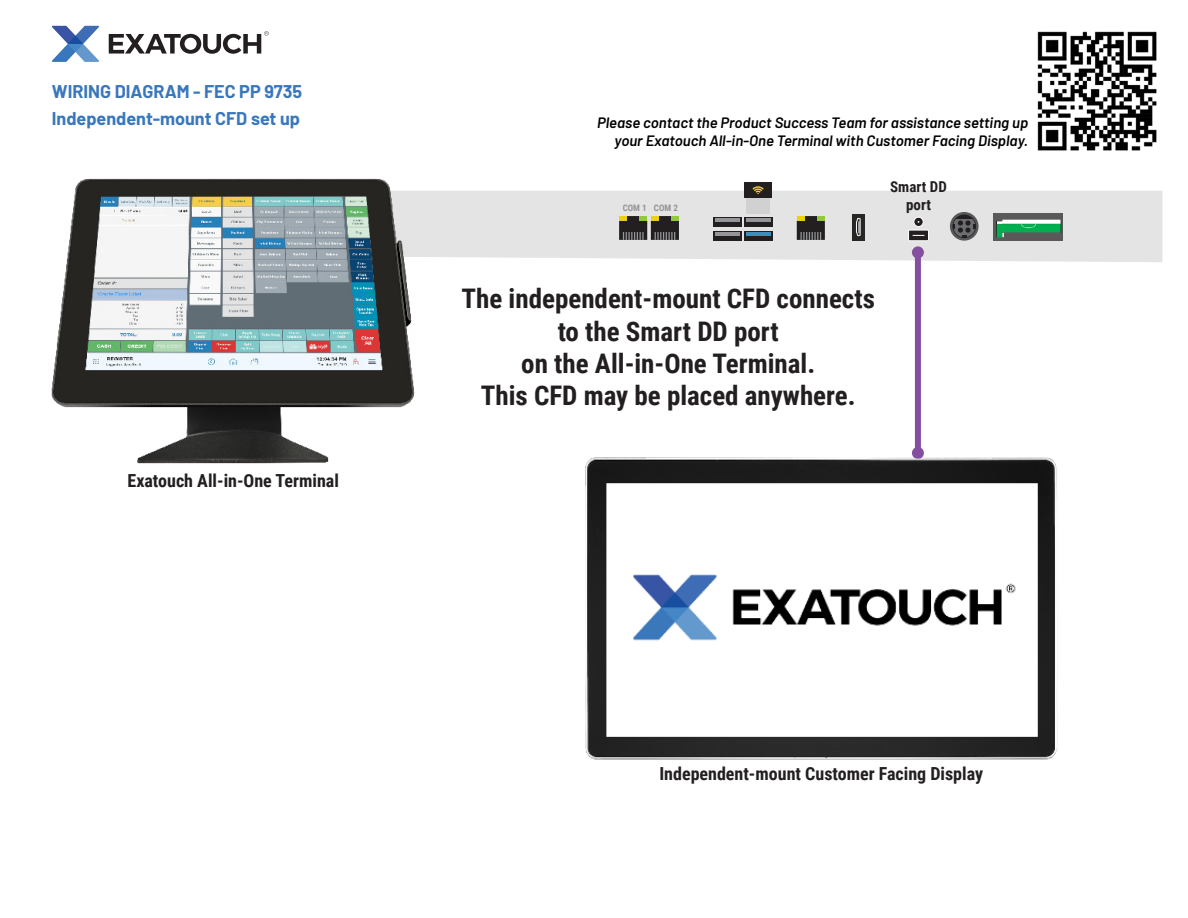
<style>
.page{position:relative;width:1188px;height:918px;background:#fff}
.page>*{position:absolute;margin:0;border:0;box-sizing:border-box;transform-origin:0 0}
.t1{font:700 27px/32.4px "Roboto Condensed";color:#231f20;text-align:center}
.t2{font:700 18px "Roboto Condensed";color:#231f20}
.t3{font:700 18px "Barlow";color:#3977bc}
.t4{font:italic 600 15px/18px "Barlow";color:#000;text-align:right}
.t5{font:700 15px/18px "Roboto Condensed";color:#231f20;text-align:center}
.t6{font:700 9px "Roboto Condensed";color:#939598}
</style>
<div class="page">
<div style="left:441px;top:191px;width:721px;height:71px;background:#e4e4e4"></div>
<svg style="left:109px;top:31px;width:160px;height:23px"></svg>
<svg style="left:52px;top:26px;width:47px;height:36px"></svg>
<div style="left:950px;top:212px;width:29px;height:29px;border:3px solid #57585a;border-radius:50%"></div>
<svg style="left:951px;top:213px;width:27px;height:27px"></svg>
<svg style="left:619px;top:216px;width:60px;height:24px"></svg>
<div style="left:651px;top:216px;width:8px;height:5px;background:#ebd115"></div>
<div style="left:671px;top:216px;width:8px;height:5px;background:#94c83c"></div>
<div style="left:852px;top:214px;width:13px;height:26px;background:#272826"></div>
<svg style="left:856px;top:218px;width:5px;height:18px"></svg>
<svg style="left:909px;top:230px;width:20px;height:11px"></svg>
<div style="left:908px;top:230px;width:21px;height:11px;border:1px solid #fff"></div>
<svg style="left:914px;top:217px;width:9px;height:10px"></svg>
<div style="left:914px;top:217px;width:10px;height:10px;border:1px solid #fff;border-radius:50%"></div>
<img style="left:994px;top:213px;width:69px;height:28px">
<svg style="left:797px;top:216px;width:28px;height:24px"></svg>
<div style="left:817px;top:216px;width:8px;height:5px;background:#94c83c"></div>
<div style="left:744px;top:217px;width:29px;height:10px;background:#231f20"></div>
<hr style="left:746px;top:218px;width:25px;height:4px;background:#939598">
<div style="left:744px;top:231px;width:29px;height:10px;background:#231f20"></div>
<hr style="left:746px;top:232px;width:25px;height:4px;background:#3d8ebc">
<div style="left:713px;top:217px;width:29px;height:10px;background:#231f20"></div>
<hr style="left:715px;top:218px;width:25px;height:4px;background:#939598">
<div style="left:713px;top:231px;width:29px;height:10px;background:#231f20"></div>
<hr style="left:715px;top:232px;width:25px;height:4px;background:#939598">
<div style="left:746px;top:190px;width:24px;height:23px;background:#d1d1d1"></div>
<div style="left:744px;top:183px;width:28px;height:15px;background:#231f20"></div>
<svg style="left:752px;top:186px;width:12px;height:8px"></svg>
<div style="left:915px;top:252px;width:6px;height:201px;background:#854f9f"></div>
<div style="left:912px;top:246px;width:12px;height:12px;background:#854f9f;border-radius:50%"></div>
<div style="left:912px;top:447px;width:12px;height:12px;background:#854f9f;border-radius:50%"></div>
<img style="left:51px;top:178px;width:390px;height:286px">
<img style="left:585px;top:453px;width:473px;height:307px">
<img style="left:1037px;top:31px;width:120px;height:120px">
<p class="t3" style="left:52px;top:78px;width:252px">WIRING DIAGRAM - FEC PP 9735</p>
<p class="t3" style="left:52px;top:106px;width:250px">Independent-mount CFD set up</p>
<p class="t2" style="left:127px;top:468px;width:213px">Exatouch All-in-One Terminal</p>
<p class="t4" style="left:597px;top:112px;width:433px">Please contact the Product Success Team for assistance setting up your Exatouch All-in-One Terminal with Customer Facing Display.</p>
<p class="t6" style="left:623px;top:201px;width:26px">COM 1</p>
<p class="t6" style="left:654px;top:201px;width:26px">COM 2</p>
<p class="t5" style="left:890px;top:177px;width:58px">Smart DD port</p>
<p class="t1" style="left:462px;top:281px;width:415px">The independent-mount CFD connects to the Smart DD port<br>on the All-in-One Terminal.<br>This CFD may be placed anywhere.</p>
<p class="t2" style="left:659px;top:761px;width:325px">Independent-mount Customer Facing Display</p>
</div>
